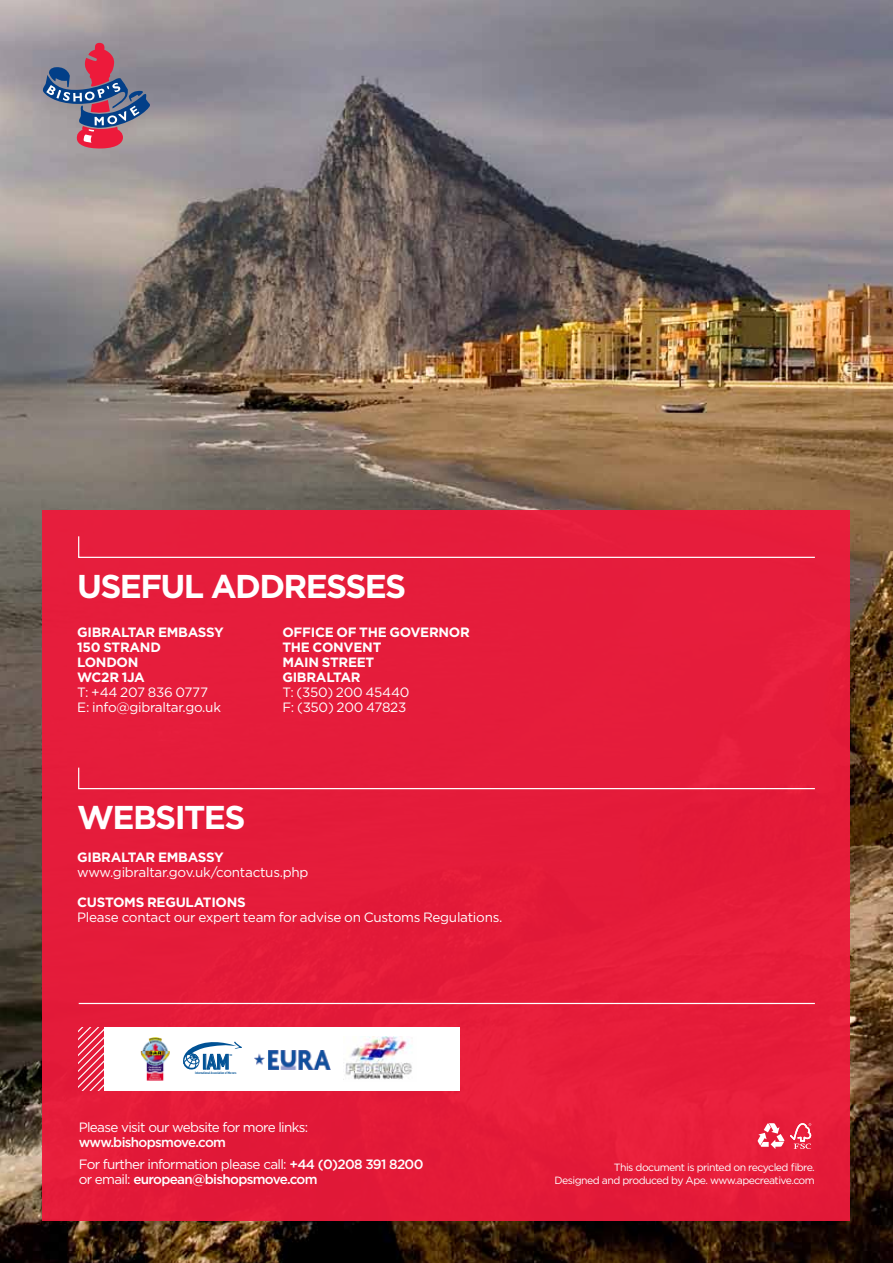
<style>
.page{position:relative;width:893px;height:1263px;background:#fff}
.page>*{position:absolute;margin:0;border:0;box-sizing:border-box;transform-origin:0 0}
.t1{font:700 33px "Gotham";color:#fff}
.t2{font:20.85px "DIN Engschrift Alternate";color:#005295;scale:1.11 1}
.t3{font:13.5px/15px "Gotham";letter-spacing:-.02em;color:#fff}
.t4{font:700 13.5px/15px "Gotham";letter-spacing:-.02em;color:#fff}
.t5{font:500 13.5px/22.5px "Gotham";letter-spacing:-.05em;color:#fff}
.t6{font:13.5px "Gotham";letter-spacing:-.05em;color:#fff}
.t7{font:10.5px/13.8px "Gotham";letter-spacing:-.05em;color:#fff;text-align:right}
.t8{font:3.45px "DIN Engschrift Alternate";color:#005295;scale:1.11 1}
.t9{font:2.7px "DIN Engschrift Alternate";color:#005295;scale:1.11 1}
.s1{font-weight:400}
</style>
<div class="page">
<img style="left:0;top:0;width:893px;height:1263px">
<div style="left:43px;top:510px;width:807px;height:710px;background:#e51c3b"></div>
<svg style="left:77px;top:535px;width:739px;height:23px;background:#e62946"></svg>
<svg style="left:77px;top:766px;width:739px;height:24px;background:#e62745"></svg>
<hr style="left:79px;top:1003px;width:736px;height:1px;background:#fff">
<svg style="left:43px;top:43px;width:107px;height:105px;background:#8d758c"></svg>
<div style="left:104px;top:1027px;width:356px;height:63px;background:#fff"></div>
<svg style="left:79px;top:1027px;width:25px;height:63px;background:#e84a62"></svg>
<svg style="left:758px;top:1123px;width:26px;height:26px"></svg>
<svg style="left:790px;top:1123px;width:21px;height:26px"></svg>
<img style="left:140px;top:1037px;width:30px;height:44px">
<img style="left:254px;top:1050px;width:76px;height:19px">
<svg style="left:183px;top:1041px;width:59px;height:28px"></svg>
<img style="left:343px;top:1036px;width:69px;height:44px">
<h1 class="t1" style="left:77px;top:567px;width:22px">USEFUL</h1>
<h1 class="t1" style="left:211px;top:567px;width:23px">ADDRESSES</h1>
<p class="t4" style="left:77px;top:624px;width:20px">GIBRALTAR</p>
<p class="t4" style="left:158px;top:624px;width:20px">EMBASS</p>
<p class="t4" style="left:214px;top:624px;width:11px">Y</p>
<p class="t4" style="left:77px;top:639px;width:69px">150 STRAND<br>LONDON<br>WC2R 1JA</p>
<p class="t3" style="left:77px;top:684px;width:145px">T: +44 207 836 0777<br>E: info@gibraltar.go.uk</p>
<h1 class="t1" style="left:77px;top:798px;width:22px">WEBSITES</h1>
<p class="t4" style="left:282px;top:624px;width:20px">OFFICE</p>
<p class="t4" style="left:336px;top:624px;width:33px">OF THE</p>
<p class="t4" style="left:389px;top:624px;width:22px">GOVERNOR</p>
<p class="t4" style="left:282px;top:639px;width:51px">THE CONVENT<br>MAIN</p>
<p class="t4" style="left:322px;top:654px;width:18px">STREET</p>
<p class="t4" style="left:282px;top:669px;width:20px">GIBRALTAR</p>
<p class="t3" style="left:282px;top:684px;width:129px">T: (350) 200 45440<br>F: (350) 200 47823</p>
<p class="t4" style="left:77px;top:849px;width:20px">GIBRALTAR</p>
<p class="t4" style="left:158px;top:849px;width:20px">EMBASS</p>
<p class="t4" style="left:214px;top:849px;width:11px">Y</p>
<p class="t3" style="left:77px;top:864px;width:233px">www.gibraltar.gov.uk/contactus.php</p>
<p class="t4" style="left:77px;top:894px;width:20px">CUSTOMS</p>
<p class="t4" style="left:147px;top:894px;width:20px">REGULATIONS</p>
<p class="t3" style="left:77px;top:909px;width:427px">Please contact our expert team for advise on Customs Regulations.</p>
<h2 class="t2" style="left:202px;top:1050px;width:26px">IAM</h2>
<p class="t9" style="left:229px;top:1053px;width:4px">TM</p>
<p class="t8" style="left:195px;top:1071px;width:39px">International Association of Movers</p>
<p class="t6" style="left:79px;top:1119px;width:231px">Please visit our website for more links:</p>
<p class="t5" style="left:79px;top:1130px;width:346px">www.bishopsmove.com<br><span class="s1">For further information please call:</span> +44 (0)208 391 8200</p>
<p class="t5" style="left:79px;top:1168px;width:240px"><span class="s1">or email:</span> european@bishopsmove.com</p>
<p class="t7" style="left:554px;top:1160px;width:262px">This document is printed on recycled fibre.<br>Designed and produced by Ape. www.apecreative.com</p>
</div>
